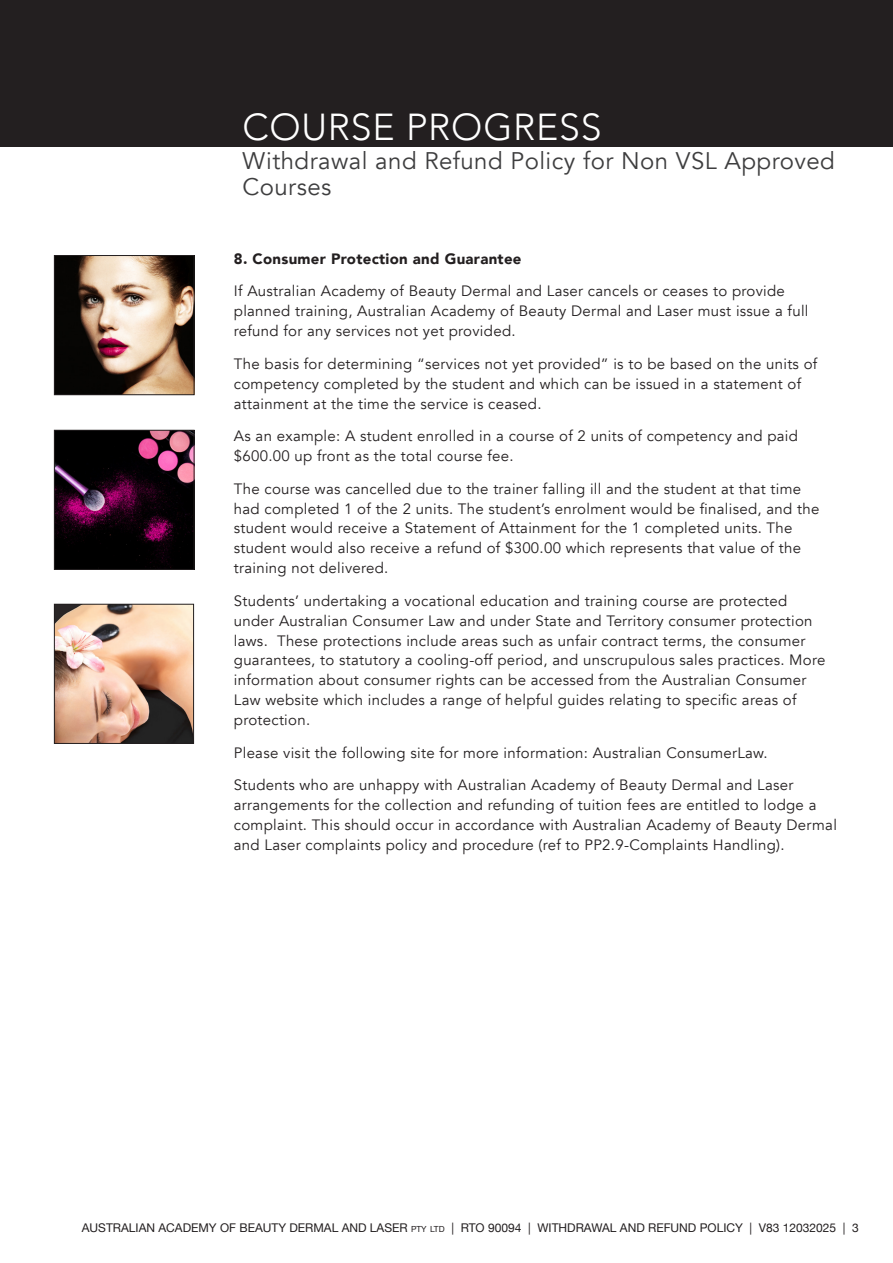
<style>
.page{position:relative;width:893px;height:1263px;background:#fff}
.page>*{position:absolute;margin:0;border:0;box-sizing:border-box;transform-origin:0 0}
.subheading_top_of_page{font:300 37.5px "Avenir";letter-spacing:.02em;color:#fff}
.subheading_top_of_page-2{font:24px/25.5px "Avenir";letter-spacing:.02em;color:#3e3e3f}
.t1{font:15px/19.8px "Avenir";letter-spacing:.02em;color:#231f20}
.t2{font:900 15px "Avenir";letter-spacing:.02em;color:#231f20}
.t3{font:12px "Helvetica Neue";color:#231f20}
.s1{font-size:8.4px}
</style>
<div class="page">
<img style="left:56px;top:432px;width:136px;height:136px">
<div style="left:54px;top:430px;width:140px;height:140px;border:1px solid #231f20"></div>
<img style="left:56px;top:257px;width:136px;height:136px">
<div style="left:54px;top:255px;width:140px;height:140px;border:1px solid #231f20"></div>
<img style="left:56px;top:606px;width:136px;height:136px">
<div style="left:54px;top:604px;width:140px;height:140px;border:1px solid #231f20"></div>
<div style="left:0;top:0;width:893px;height:146px;background:#231f20"></div>
<p class="subheading_top_of_page" style="left:242px;top:104px;width:361px">COURSE PROGRESS</p>
<p class="subheading_top_of_page-2" style="left:242px;top:149px;width:594px">Withdrawal and Refund Policy for Non VSL Approved<br>Courses</p>
<p class="t2" style="left:234px;top:246px;width:289px">8. Consumer Protection and Guarantee</p>
<p class="t1" style="left:234px;top:282px;width:576px">If Australian Academy of Beauty Dermal and Laser cancels or ceases to provide planned training, Australian Academy of Beauty Dermal and Laser must issue a full refund for any services not yet provided.</p>
<p class="t1" style="left:234px;top:354px;width:585px">The basis for determining “services not yet provided” is to be based on the units of competency completed by the student and which can be issued in a statement of attainment at the time the service is ceased.</p>
<p class="t1" style="left:234px;top:426px;width:566px">As an example: A student enrolled in a course of 2 units of competency and paid $600.00 up front as the total course fee.</p>
<p class="t1" style="left:234px;top:479px;width:587px">The course was cancelled due to the trainer falling ill and the student at that time had completed 1 of the 2 units. The student’s enrolment would be finalised, and the student would receive a Statement of Attainment for the 1 completed units. The student would also receive a refund of $300.00 which represents that value of the training not delivered.</p>
<p class="t1" style="left:234px;top:591px;width:593px">Students’ undertaking a vocational education and training course are protected under Australian Consumer Law and under State and Territory consumer protection laws. These protections include areas such as unfair contract terms, the consumer guarantees, to statutory a cooling-off period, and unscrupulous sales practices. More information about consumer rights can be accessed from the Australian Consumer Law website which includes a range of helpful guides relating to specific areas of protection.</p>
<p class="t1" style="left:234px;top:743px;width:535px">Please visit the following site for more information: Australian ConsumerLaw.</p>
<p class="t1" style="left:234px;top:775px;width:605px">Students who are unhappy with Australian Academy of Beauty Dermal and Laser arrangements for the collection and refunding of tuition fees are entitled to lodge a complaint. This should occur in accordance with Australian Academy of Beauty Dermal and Laser complaints policy and procedure (ref to PP2.9-Complaints Handling).</p>
<p class="t3" style="left:82px;top:1219px;width:779px">AUSTRALIAN ACADEMY OF BEAUTY DERMAL AND LASER <span class="s1">pty ltd</span> | RTO 90094 | WITHDRAWAL AND REFUND POLICY | V83 12032025 | 3</p>
</div>
